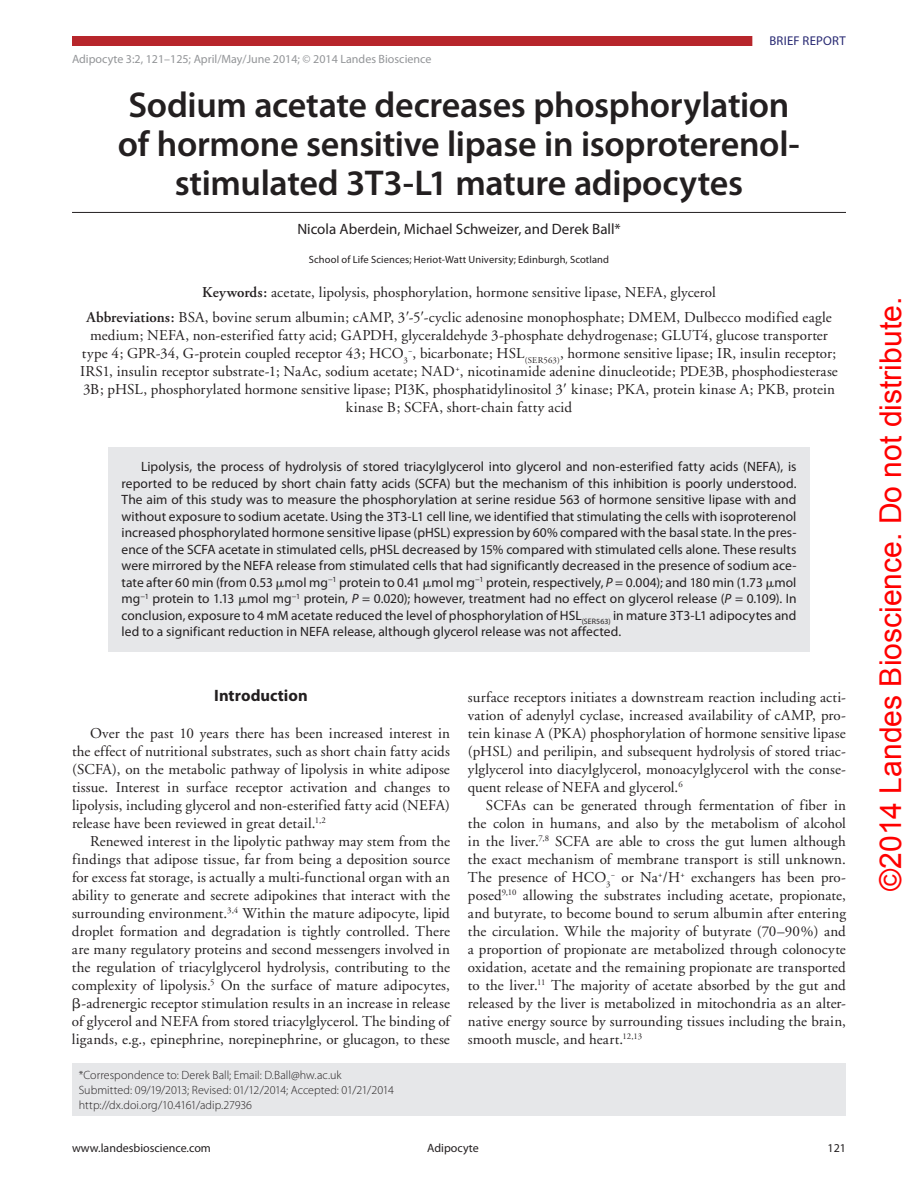
<style>
.page{position:relative;width:918px;height:1188px;background:#fff}
.page>*{position:absolute;margin:0;border:0;box-sizing:border-box;transform-origin:0 0}
.t1{font:600 36px/39px "Myriad Pro";letter-spacing:-.01em;color:#231f20;text-align:center}
.t2{font:30.15px "Arial";color:#f00}
.t3{font:700 16.5px "Myriad Pro";color:#231f20}
.t4{font:15px/18px "Adobe Garamond";letter-spacing:.005em;color:#231f20;text-align:justify}
.t5{font:15px "Myriad Pro";color:#231f20}
.t6{font:13.5px/16.5px "Myriad Pro";letter-spacing:.005em;color:#231f20;text-align:justify}
.t7{font:12.75px "Myriad Pro";letter-spacing:.02em;color:#272872}
.t8{font:300 12px/15px "Myriad Pro";color:#231f20}
.t9{font:12px "Myriad Pro";color:#939598}
.t10{font:12px "Myriad Pro";color:#231f20}
.t11{font:10.5px "Myriad Pro";letter-spacing:.01em;color:#231f20}
.s1{font-weight:600}
.s2{font-family:"Universal Std Greekw Math Pi"}
.s3{font-style:italic}
</style>
<div class="page">
<div style="left:72px;top:36px;width:774px;height:10px;background:#b7262b"></div>
<svg style="left:752px;top:36px;width:94px;height:10px"></svg>
<div style="left:72px;top:1063px;width:774px;height:53px;background:#e6e7e9"></div>
<hr style="left:72px;top:212px;width:774px;height:1px;background:#231f20">
<div style="left:108px;top:448px;width:702px;height:204px;background:#e6e7e9"></div>
<p class="t9" style="left:72px;top:52px;width:361px">Adipocyte 3:2, 121–125; April/May/June 2014; © 2014 Landes Bioscience</p>
<p class="t7" style="left:769px;top:33px;width:78px">Brief Report</p>
<h1 class="t1" style="left:118px;top:85px;width:684px">Sodium acetate decreases phosphorylation of hormone sensitive lipase in isoproterenol&shy;stimulated 3T3-L1 mature adipocytes</h1>
<p class="t5" style="left:297px;top:220px;width:325px">Nicola Aberdein, Michael Schweizer, and Derek Ball*</p>
<p class="t11" style="left:309px;top:253px;width:302px">School of Life Sciences; Heriot-Watt University; Edinburgh, Scotland</p>
<p class="t4" style="left:86px;top:280px;width:747px;line-height:24.8px;text-align:center"><span class="s1">Keywords:</span> acetate, lipolysis, phosphorylation, hormone sensitive lipase, NEFA, glycerol<br><span class="s1">Abbreviations:</span> BSA, bovine serum albumin; cAMP, 3<span class="s2">′</span>-5<span class="s2">′</span>-cyclic adenosine monophosphate; DMEM, Dulbecco modified eagle</p>
<p class="t4" style="left:80px;top:326px;width:759px;text-align:center">medium; NEFA, non-esterified fatty acid; GAPDH, glyceraldehyde 3-phosphate dehydrogenase; GLUT4, glucose transporter type 4; GPR-34, G-protein coupled receptor 43; HCO<sub>3</sub><sup>−</sup>, bicarbonate; HSL<sub>(SER563)</sub>, hormone sensitive lipase; IR, insulin receptor; IRS1, insulin receptor substrate-1; NaAc, sodium acetate; NAD<sup>+</sup>, nicotinamide adenine dinucleotide; PDE3B, phosphodiesterase 3B; pHSL, phosphorylated hormone sensitive lipase; PI3K, phosphatidylinositol 3<span class="s2">′</span> kinase; PKA, protein kinase A; PKB, protein kinase B; SCFA, short-chain fatty acid</p>
<p class="t6" style="left:121px;top:458px;width:677px;text-indent:20px">Lipolysis, the process of hydrolysis of stored triacylglycerol into glycerol and non-esterified fatty acids (NEF A), is reported to be reduced by short chain fatty acids (SCFA) but the mechanism of this inhibition is poorly understood.<br>The aim of this study was to measure the phosphorylation at serine residue 563 of hormone sensitive lipase with and without exposure to sodium acetate. Using the 3T3-L1 cell line, we identified that stimulating the cells with isoproterenol increased phosphorylated hormone sensitive lipase (pHSL) expression by 60% compared with the basal state. In the pres&shy;ence of the SCFA acetate in stimulated cells, pHSL decreased by 15% compared with stimulated cells alone. These results were mirrored by the NEF A release from stimulated cells that had significantly decreased in the presence of sodium ace&shy;tate after 60 min (from 0.53 <span class="s2">μ</span>mol mg<sup>−1</sup> protein to 0.41 <span class="s2">μ</span>mol mg<sup>−1</sup> protein, respectively, <span class="s3">P</span> = 0.004); and 180 min (1.73 <span class="s2">μ</span>mol mg<sup>−1</sup> protein to 1.13 <span class="s2">μ</span>mol mg<sup>−1</sup> protein, <span class="s3">P</span> = 0.020); however, treatment had no effect on glycerol release (<span class="s3">P</span> = 0.109). In conclusion, exposure to 4 mM acetate reduced the level of phosphorylation of HSL<sub>(SER563)</sub> in mature 3T3-L1 adipocytes and led to a significant reduction in NEF A release, although glycerol release was not affected.</p>
<p class="t3" style="left:214px;top:685px;width:95px">Introduction</p>
<p class="t4" style="left:72px;top:725px;width:379px;text-indent:18px">Over the past 10 years there has been increased interest in the effect of nutritional substrates, such as short chain fatty acids (SCFA), on the metabolic pathway of lipolysis in white adipose tissue. Interest in surface receptor activation and changes to lipolysis, including glycerol and non-esterified fatty acid (NEFA) release have been reviewed in great detail.<sup>1,2</sup></p>
<p class="t4" style="left:72px;top:833px;width:380px;text-indent:18px">Renewed interest in the lipolytic pathway may stem from the findings that adipose tissue, far from being a deposition source for excess fat storage, is actually a multi-functional organ with an ability to generate and secrete adipokines that interact with the surrounding environment.<sup>3,4</sup> Within the mature adipocyte, lipid droplet formation and degradation is tightly controlled. There are many regulatory proteins and second messengers involved in the regulation of triacylglycerol hydrolysis, contributing to the complexity of lipolysis.<sup>5</sup> On the surface of mature adipocytes, <span class="s2">β</span>-adrenergic receptor stimulation results in an increase in release of glycerol and NEFA from stored triacylglycerol. The binding of ligands, e.g., epinephrine, norepinephrine, or glucagon, to these</p>
<p class="t8" style="left:79px;top:1067px;width:317px">*Correspondence to: Derek Ball; Email: D.Ball@hw.ac.uk<br>Submitted: 09/19/2013; Revised: 01/12/2014; Accepted: 01/21/2014 http://dx.doi.org/10.4161/adip.27936</p>
<p class="t4" style="left:468px;top:689px;width:379px">surface receptors initiates a downstream reaction including acti&shy;vation of adenylyl cyclase, increased availability of cAMP, pro&shy;tein kinase A (PKA) phosphorylation of hormone sensitive lipase (pHSL) and perilipin, and subsequent hydrolysis of stored triac&shy;ylglycerol into diacylglycerol, monoacylglycerol with the conse&shy;quent release of NEFA and glycerol.<sup>6</sup></p>
<p class="t4" style="left:468px;top:797px;width:380px;text-indent:18px">SCFAs can be generated through fermentation of fiber in the colon in humans, and also by the metabolism of alcohol in the liver.<sup>7,8</sup> SCFA are able to cross the gut lumen although the exact mechanism of membrane transport is still unknown.<br>The presence of HCO<sub>3</sub><sup>−</sup> or Na<sup>+</sup>/H<sup>+</sup> exchangers has been pro&shy;posed<sup>9,10</sup> allowing the substrates including acetate, propionate, and butyrate, to become bound to serum albumin after entering the circulation. While the majority of butyrate (70–90%) and a proportion of propionate are metabolized through colonocyte oxidation, acetate and the remaining propionate are transported to the liver.<sup>11</sup> The majority of acetate absorbed by the gut and released by the liver is metabolized in mitochondria as an alter&shy;native energy source by surrounding tissues including the brain, smooth muscle, and heart.<sup>12,13</sup></p>
<p class="t10" style="left:72px;top:1141px;width:140px">www.landesbioscience.com</p>
<p class="t10" style="left:427px;top:1141px;width:53px">Adipocyte</p>
<p class="t10" style="left:828px;top:1141px;width:20px">121</p>
<h2 class="t2" style="left:871px;top:891px;width:595px;rotate:-90deg">©2014 Landes Bioscience. Do not distribute.</h2>
</div>
